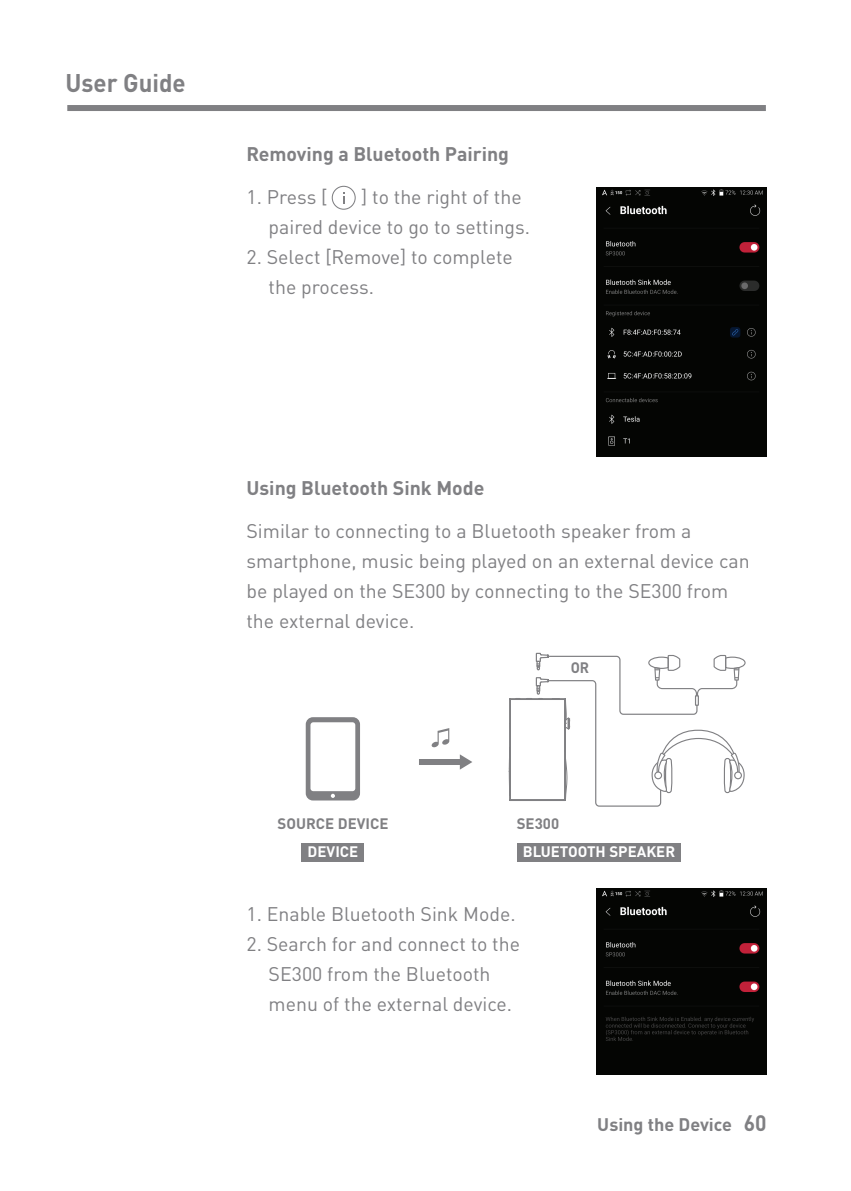
<style>
.page{position:relative;width:851px;height:1191px;background:#fff}
.page>*{position:absolute;margin:0;border:0;box-sizing:border-box;transform-origin:0 0}
.t1{font:700 25.2px "DINOT";color:#808083;scale:.95 1}
.t2{font:19.5px/30px "DINOT";color:#808083}
.t3{font:700 19.5px "DINOT";color:#808083}
.t4{font:700 18px "DINOT";color:#808083}
.t5{font:700 15px "DINOT";color:#fff}
.t6{font:700 15px "DINOT";color:#808083}
.t7{font:700 15px "DINOT";color:#808083;scale:.95 1}
.s1{font-size:22.2px}
</style>
<div class="page">
<div style="left:67px;top:105px;width:698px;height:6px;background:#808083"></div>
<svg style="left:332px;top:186px;width:23px;height:24px"></svg>
<svg style="left:306px;top:717px;width:54px;height:83px"></svg>
<svg style="left:419px;top:754px;width:53px;height:15px"></svg>
<svg style="left:431px;top:728px;width:18px;height:19px"></svg>
<div style="left:517px;top:843px;width:163px;height:18px;background:#808083"></div>
<div style="left:301px;top:843px;width:63px;height:18px;background:#808083"></div>
<img style="left:596px;top:188px;width:170px;height:269px">
<img style="left:596px;top:888px;width:170px;height:186px">
<hr style="left:510px;top:698px;width:55px;height:1px;background:#808083">
<hr style="left:511px;top:699px;width:53px;height:1px;background:#808083">
<hr style="left:509px;top:800px;width:56px;height:1px;background:#808083">
<hr style="left:511px;top:799px;width:53px;height:1px;background:#808083">
<svg style="left:508px;top:698px;width:7px;height:102px"></svg>
<svg style="left:532px;top:652px;width:214px;height:155px"></svg>
<p class="t1" style="left:65px;top:66px;width:128px">User Guide</p>
<p class="t3" style="left:246px;top:142px;width:264px">Removing a Bluetooth Pairing</p>
<p class="t2" style="left:246px;top:182px;width:82px">1. Press [</p>
<p class="t2" style="left:268px;top:182px;width:263px;text-indent:93px">] to the right of the paired device to go to settings.</p>
<p class="t2" style="left:268px;top:242px;width:246px;text-indent:-22px">2. Select [Remove] to complete the process.</p>
<p class="t3" style="left:246px;top:475px;width:239px">Using Bluetooth Sink Mode</p>
<p class="t2" style="left:246px;top:515px;width:504px">Similar to connecting to a Bluetooth speaker from a smartphone, music being played on an external device can be played on the SE300 by connecting to the SE300 from the external device.</p>
<p class="t7" style="left:571px;top:657px;width:21px">OR</p>
<p class="t6" style="left:277px;top:814px;width:112px">SOURCE DEVICE</p>
<p class="t6" style="left:516px;top:814px;width:44px">SE300</p>
<p class="t5" style="left:307px;top:841px;width:52px">DEVICE</p>
<p class="t5" style="left:522px;top:841px;width:154px">BLUETOOTH SPEAKER</p>
<p class="t2" style="left:246px;top:898px;width:271px">1. Enable Bluetooth Sink Mode.</p>
<p class="t2" style="left:268px;top:928px;width:253px;text-indent:-22px">2. Search for and connect to the<br>SE300 from the Bluetooth menu of the external device.</p>
<p class="t4" style="left:597px;top:1112px;width:171px">Using the Device <span class="s1">60</span></p>
</div>
